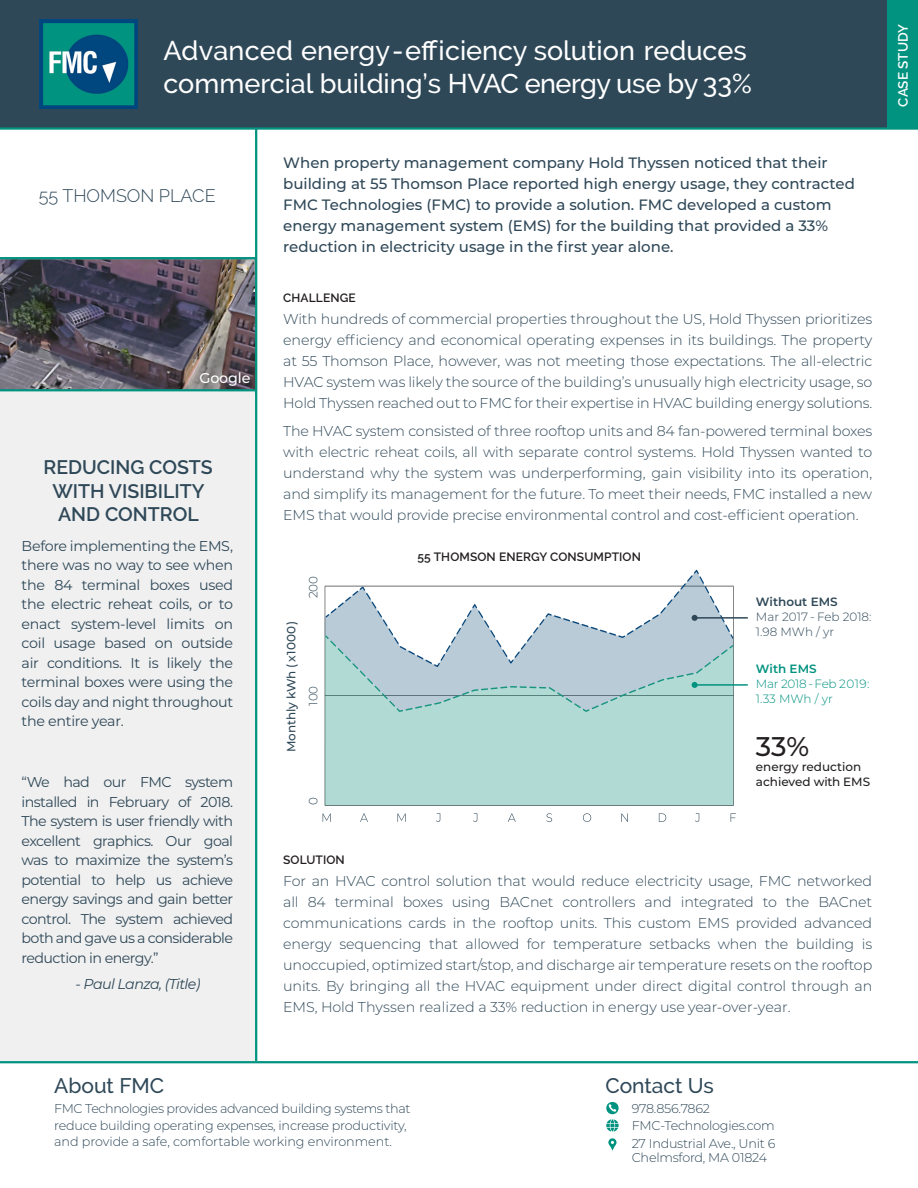
<style>
.page{position:relative;width:918px;height:1188px;background:#fff}
.page>*{position:absolute;margin:0;border:0;box-sizing:border-box;transform-origin:0 0}
.t1{font:500 27px/32.4px "Raleway";color:#fff}
.sidebar_body{font:500 27px "Montserrat";color:#231f20}
.Footer_headline{font:500 21px "Raleway";color:#2f4858}
.sidebar_headline{font:600 19.5px "Raleway";color:#2f4858}
.building_name_-_top{font:300 18px "Raleway";color:#2f4858}
.summary_paragraph{font:500 15px/21px "Montserrat";color:#2f4858}
.body_paragraph{font:300 14.25px/21px "Montserrat";letter-spacing:-.01em;color:#2f4858;text-align:justify}
.sidebar_body-2{font:14.25px/19.5px "Montserrat";letter-spacing:-.035em;color:#2f4858;text-align:justify}
.sidebar_body-3{font:italic 14.25px "Montserrat";letter-spacing:-.04em;color:#2f4858}
.body_paragraph-2{font:500 14.25px "Montserrat";letter-spacing:-.01em;color:#fff}
.t2{font:600 13.5px "Raleway";letter-spacing:-.005em;color:#fff}
.Footer_paragraph{font:300 12.75px/16.5px "Montserrat";letter-spacing:-.02em;color:#2f4858}
.body_headline{font:600 12px "Raleway";letter-spacing:.01em;color:#231f20}
.sidebar_body-4{font:500 12px/15px "Montserrat";color:#231f20}
.sidebar_body-5{font:300 12px "Montserrat";color:#2f4858}
.sidebar_body-6{font:300 12px "Montserrat";letter-spacing:-.015em;color:#019380}
.graphic_labels{font:500 12px "Montserrat";letter-spacing:-.01em;color:#2f4858}
.sidebar_body-7{font:600 12px "Montserrat";color:#2f4858}
.graphic_labels-2{font:300 12px "Montserrat";letter-spacing:-.01em;color:#2f4858}
.sidebar_body-8{font:600 12px "Montserrat";color:#019380}
.s1{font-style:normal}
</style>
<div class="page">
<img style="left:0;top:259px;width:255px;height:130px">
<div style="left:0;top:391px;width:255px;height:670px;background:#f0f0f0"></div>
<div style="left:0;top:0;width:918px;height:128px;background:#2f4858"></div>
<div style="left:887px;top:0;width:31px;height:128px;background:#019380"></div>
<hr style="left:0;top:1061px;width:918px;height:2px;background:#019380">
<hr style="left:0;top:127px;width:918px;height:3px;background:#019380">
<hr style="left:0;top:257px;width:256px;height:2px;background:#019380">
<hr style="left:0;top:389px;width:256px;height:2px;background:#019380">
<hr style="left:255px;top:128px;width:2px;height:933px;background:#019380">
<img style="left:40px;top:19px;width:98px;height:90px">
<svg style="left:606px;top:1102px;width:13px;height:30px"></svg>
<svg style="left:608px;top:1138px;width:9px;height:13px"></svg>
<hr style="left:325px;top:805px;width:409px;height:1px;background:#1f2020">
<div style="left:325px;top:713px;width:409px;height:92px;background:#b1dad4"></div>
<svg style="left:323px;top:813px;width:413px;height:9px"></svg>
<hr style="left:695px;top:617px;width:53px;height:2px;background:#2f4858">
<hr style="left:695px;top:684px;width:53px;height:2px;background:#019380">
<svg style="left:325px;top:570px;width:409px;height:143px"></svg>
<p class="t1" style="left:164px;top:35px;width:590px">Advanced energy-efficiency solution reduces commercial building’s HVAC energy use by 33%</p>
<p class="building_name_-_top" style="left:39px;top:185px;width:178px">55 THOMSON PLACE</p>
<p class="body_paragraph-2" style="left:200px;top:368px;width:52px">Google</p>
<p class="sidebar_headline" style="left:44px;top:456px;width:171px">REDUCING COSTS</p>
<p class="sidebar_headline" style="left:52px;top:480px;width:154px">WITH VISIBILITY</p>
<p class="sidebar_headline" style="left:58px;top:503px;width:142px">AND CONTROL</p>
<p class="sidebar_body-2" style="left:22px;top:535px;width:213px">Before implementing the EMS, there was no way to see when the 84 terminal boxes used the electric reheat coils, or to enact system-level limits on coil usage based on outside air conditions. It is likely the terminal boxes were using the coils day and night throughout the entire year.</p>
<p class="sidebar_body-2" style="left:22px;top:772px;width:213px">“We had our FMC system installed in February of 2018.<br>The system is user friendly with excellent graphics. Our goal was to maximize the system’s potential to help us achieve energy savings and gain better control. The system achieved both and gave us a considerable reduction in energy.”</p>
<p class="sidebar_body-3" style="left:76px;top:974px;width:127px"><span class="s1">-</span> Paul Lanza, (Title)</p>
<p class="summary_paragraph" style="left:283px;top:151px;width:573px">When property management company Hold Thyssen noticed that their building at 55 Thomson Place reported high energy usage, they contracted FMC Technologies (FMC) to provide a solution. FMC developed a custom energy management system (EMS) for the building that provided a 33% reduction in electricity usage in the first year alone.</p>
<p class="body_headline" style="left:283px;top:290px;width:74px">CHALLENGE</p>
<p class="body_paragraph" style="left:283px;top:308px;width:591px">With hundreds of commercial properties throughout the US, Hold Thyssen prioritizes energy efficiency and economical operating expenses in its buildings. The property at 55 Thomson Place, however, was not meeting those expectations. The all-electric HVAC system was likely the source of the building’s unusually high electricity usage, so Hold Thyssen reached out to FMC for their expertise in HVAC building energy solutions.</p>
<p class="body_paragraph" style="left:283px;top:420px;width:591px">The HVAC system consisted of three rooftop units and 84 fan-powered terminal boxes with electric reheat coils, all with separate control systems. Hold Thyssen wanted to understand why the system was underperforming, gain visibility into its operation, and simplify its management for the future. To meet their needs, FMC installed a new EMS that would provide precise environmental control and cost-efficient operation.</p>
<p class="graphic_labels" style="left:283px;top:752px;width:132px;rotate:-90deg">Monthly kWh ( x1000)</p>
<p class="graphic_labels-2" style="left:305px;top:598px;width:24px;rotate:-90deg">200</p>
<p class="graphic_labels-2" style="left:305px;top:706px;width:21px;rotate:-90deg">100</p>
<p class="graphic_labels-2" style="left:305px;top:805px;width:9px;rotate:-90deg">0</p>
<p class="body_headline" style="left:418px;top:550px;width:225px">55 THOMSON ENERGY CONSUMPTION</p>
<p class="sidebar_body-7" style="left:756px;top:593px;width:83px">Without EMS</p>
<p class="sidebar_body-5" style="left:756px;top:608px;width:117px">Mar 2017 - Feb 2018:</p>
<p class="sidebar_body-5" style="left:756px;top:623px;width:80px">1.98 MWh / yr</p>
<p class="sidebar_body-8" style="left:756px;top:660px;width:62px">With EMS</p>
<p class="sidebar_body-6" style="left:756px;top:676px;width:115px">Mar 2018 - Feb 2019:</p>
<p class="sidebar_body-6" style="left:756px;top:691px;width:78px">1.33 MWh / yr</p>
<p class="sidebar_body" style="left:756px;top:727px;width:55px">33%</p>
<p class="sidebar_body-4" style="left:756px;top:759px;width:116px">energy reduction achieved with EMS</p>
<p class="body_headline" style="left:283px;top:852px;width:63px">SOLUTION</p>
<p class="body_paragraph" style="left:283px;top:870px;width:591px">For an HVAC control solution that would reduce electricity usage, FMC networked all 84 terminal boxes using BACnet controllers and integrated to the BACnet communications cards in the rooftop units. This custom EMS provided advanced energy sequencing that allowed for temperature setbacks when the building is unoccupied, optimized start/stop, and discharge air temperature resets on the rooftop units. By bringing all the HVAC equipment under direct digital control through an EMS, Hold Thyssen realized a 33% reduction in energy use year-over-year.</p>
<p class="Footer_headline" style="left:54px;top:1074px;width:112px">About FMC</p>
<p class="Footer_headline" style="left:605px;top:1074px;width:110px">Contact Us</p>
<p class="Footer_paragraph" style="left:54px;top:1100px;width:358px">FMC Technologies provides advanced building systems that reduce building operating expenses, increase productivity,</p>
<p class="Footer_paragraph" style="left:54px;top:1133px;width:339px">and provide a safe, comfortable working environment.</p>
<p class="Footer_paragraph" style="left:632px;top:1100px;width:80px">978.856.7862</p>
<p class="Footer_paragraph" style="left:632px;top:1117px;width:144px">FMC-Technologies.com</p>
<p class="Footer_paragraph" style="left:632px;top:1136px;width:145px;line-height:14.2px">27 Industrial Ave., Unit 6<br>Chelmsford, MA 01824</p>
<p class="t2" style="left:895px;top:107px;width:84px;rotate:-90deg">CASE STUDY</p>
</div>
